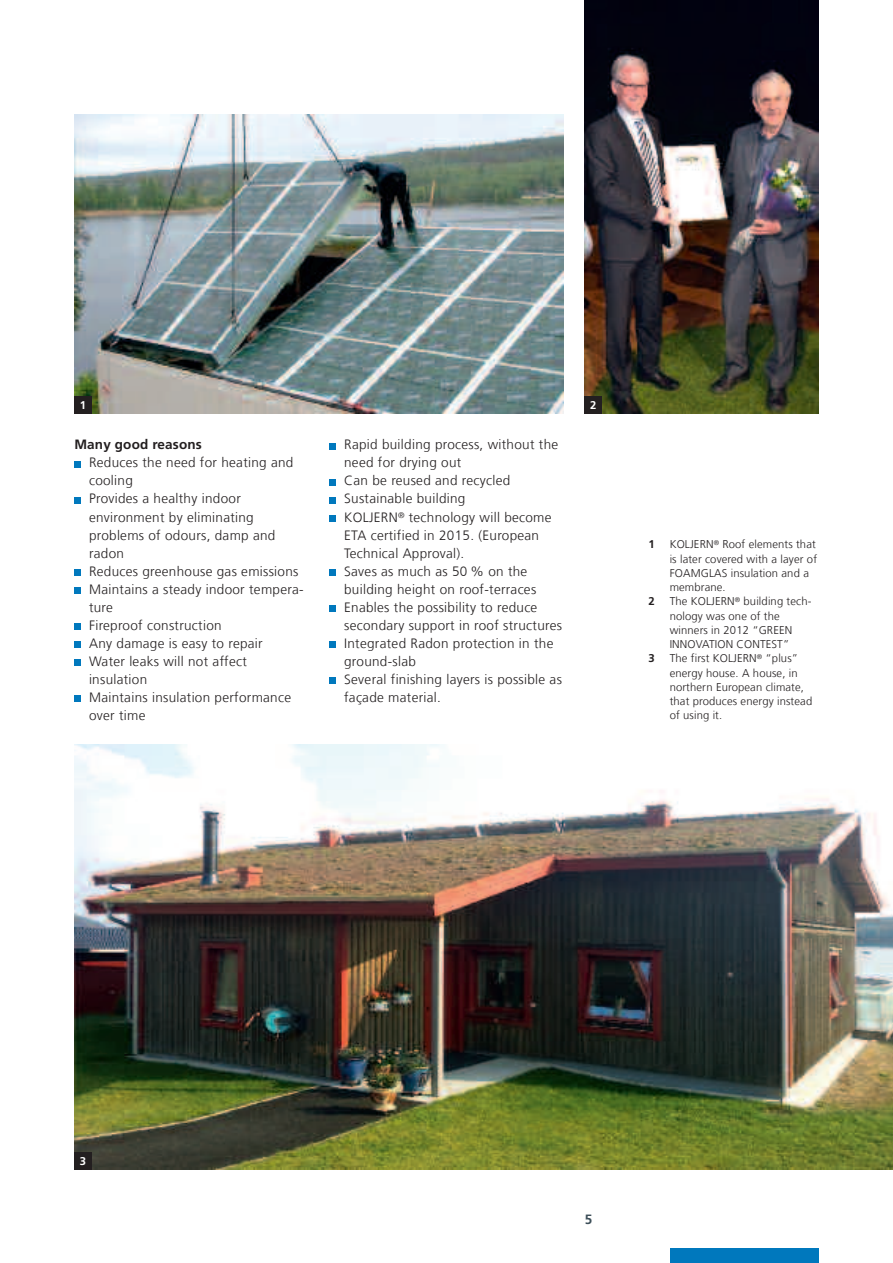
<style>
.page{position:relative;width:893px;height:1263px;background:#fff}
.page>*{position:absolute;margin:0;border:0;box-sizing:border-box;transform-origin:0 0}
.t1{font:300 13.5px/18px "Frutiger LT Com";letter-spacing:.02em;color:#231f20}
.t2{font:700 13.5px "Frutiger LT Com";letter-spacing:.01em;color:#231f20}
.t3{font:700 13.5px "Frutiger LT Com";color:#3d4f59}
.t4{font:300 11.25px/14.2px "Frutiger LT Com";letter-spacing:.01em;color:#231f20}
.t5{font:700 11.25px "Frutiger LT Com";color:#fff}
.t6{font:700 11.25px "Frutiger LT Com";color:#231f20}
</style>
<div class="page">
<div style="left:670px;top:1248px;width:149px;height:15px;background:#0078bd"></div>
<img style="left:74px;top:745px;width:819px;height:424px">
<div style="left:74px;top:1152px;width:17px;height:17px;background:#231f20"></div>
<img style="left:74px;top:115px;width:489px;height:298px">
<img style="left:585px;top:0;width:234px;height:413px">
<div style="left:74px;top:396px;width:17px;height:17px;background:#231f20"></div>
<div style="left:585px;top:396px;width:17px;height:17px;background:#231f20"></div>
<svg style="left:330px;top:497px;width:6px;height:6px"></svg>
<svg style="left:330px;top:515px;width:6px;height:6px"></svg>
<svg style="left:330px;top:569px;width:6px;height:6px"></svg>
<svg style="left:330px;top:605px;width:6px;height:6px"></svg>
<svg style="left:330px;top:641px;width:6px;height:6px"></svg>
<svg style="left:330px;top:677px;width:6px;height:6px"></svg>
<div style="left:74px;top:461px;width:7px;height:6px;background:#0078bd"></div>
<div style="left:74px;top:497px;width:7px;height:6px;background:#0078bd"></div>
<div style="left:74px;top:569px;width:7px;height:6px;background:#0078bd"></div>
<div style="left:74px;top:587px;width:7px;height:6px;background:#0078bd"></div>
<div style="left:74px;top:623px;width:7px;height:6px;background:#0078bd"></div>
<div style="left:74px;top:641px;width:7px;height:6px;background:#0078bd"></div>
<div style="left:74px;top:659px;width:7px;height:6px;background:#0078bd"></div>
<div style="left:74px;top:695px;width:7px;height:6px;background:#0078bd"></div>
<svg style="left:330px;top:443px;width:6px;height:6px"></svg>
<svg style="left:330px;top:479px;width:6px;height:6px"></svg>
<p class="t5" style="left:80px;top:400px;width:8px">1</p>
<p class="t5" style="left:590px;top:400px;width:8px">2</p>
<p class="t2" style="left:74px;top:439px;width:129px">Many good reasons</p>
<p class="t1" style="left:89px;top:455px;width:216px">Reduces the need for heating and cooling<br>Provides a healthy indoor environment by eliminating problems of odours, damp and radon<br>Reduces greenhouse gas emissions<br>Maintains a steady indoor tempera&shy;ture<br>Fireproof construction<br>Any damage is easy to repair<br>Water leaks will not affect insulation<br>Maintains insulation performance over time</p>
<p class="t1" style="left:344px;top:437px;width:219px">Rapid building process, without the need for drying out<br>Can be reused and recycled<br>Sustainable building<br>KOLJERN<sup>®</sup> technology will become<br>ETA certified in 2015. (European<br>Technical Approval).<br>Saves as much as 50 % on the building height on roof-terraces<br>Enables the possibility to reduce secondary support in roof structures<br>Integrated Radon protection in the ground-slab<br>Several finishing layers is possible as façade material.</p>
<p class="t6" style="left:648px;top:540px;width:8px">1</p>
<p class="t4" style="left:670px;top:538px;width:149px">KOLJERN<sup>®</sup> Roof elements that is later covered with a layer of<br>FOAMGLAS insulation and a membrane.</p>
<p class="t6" style="left:648px;top:597px;width:8px">2</p>
<p class="t4" style="left:670px;top:595px;width:143px">The KOLJERN<sup>®</sup> building tech&shy;nology was one of the winners in 2012 “GREEN<br>INNOVATION CONTEST”</p>
<p class="t6" style="left:648px;top:654px;width:8px">3</p>
<p class="t4" style="left:670px;top:652px;width:144px">The first KOLJERN<sup>®</sup> “plus” energy house. A house, in northern European climate, that produces energy instead of using it.</p>
<p class="t5" style="left:80px;top:1156px;width:8px">3</p>
<p class="t3" style="left:585px;top:1213px;width:9px">5</p>
</div>
